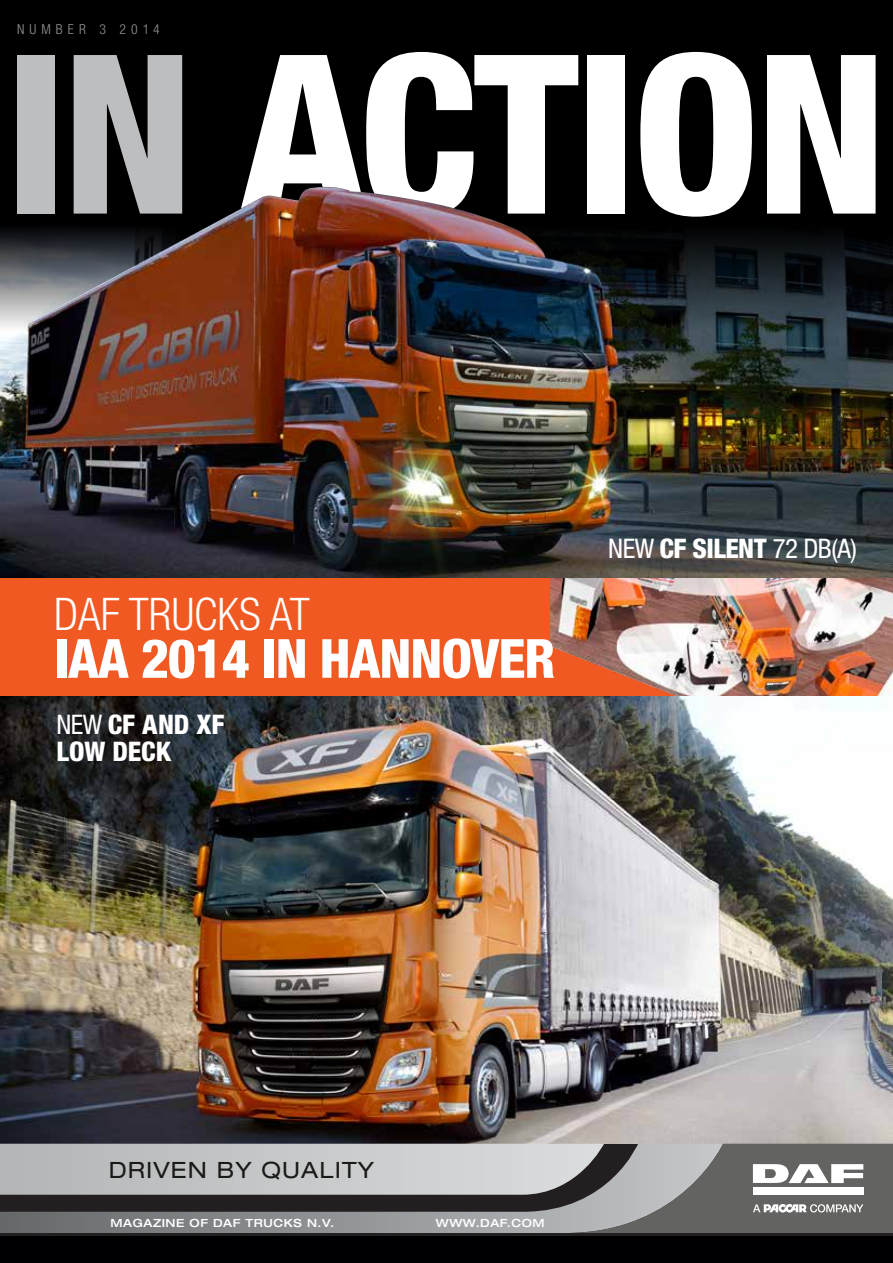
<style>
.page{position:relative;width:893px;height:1263px;background:#000002}
.page>*{position:absolute;margin:0;border:0;box-sizing:border-box;transform-origin:0 0}
.t1{font:800 condensed 222px "Helvetica Neue LT Pro";letter-spacing:-.02em;color:#fff}
.t2{font:800 condensed 54px "Helvetica Neue LT Pro";letter-spacing:-.02em;color:#fff}
.t3{font:300 condensed 45px "Helvetica Neue LT Pro";color:#fff}
.t4{font:condensed 27px "Helvetica Neue LT Pro";letter-spacing:-.02em;color:#fff}
.t5{font:800 condensed 27px/27px "Helvetica Neue LT Pro";letter-spacing:.005em;color:#fff}
.t6{font:expanded 22.5px "Helvetica Neue LT Pro";letter-spacing:.05em;color:#1a1a18}
.t7{font:300 condensed 13.8px "Helvetica Neue LT Pro";letter-spacing:.37em;color:#939598}
.t8{font:500 expanded 11.25px "Helvetica Neue LT Pro";letter-spacing:.05em;color:#fff}
.s1{color:#bcbec0}
.s2{font-weight:400}
.s3{font-weight:800}
</style>
<div class="page">
<img style="left:0;top:340px;width:893px;height:895px">
<img style="left:0;top:695px;width:893px;height:449px">
<div style="left:0;top:578px;width:893px;height:117px;background:#f15923"></div>
<img style="left:551px;top:578px;width:342px;height:117px">
<svg style="left:0;top:230px;width:893px;height:110px"></svg>
<img style="left:28px;top:187px;width:582px;height:149px">
<svg style="left:0;top:1144px;width:893px;height:89px;background:#929394"></svg>
<p class="t7" style="left:17px;top:21px;width:144px">NUMBER 3 2014</p>
<h1 class="t1" style="left:5px;top:-3px;width:884px"><span class="s1">IN</span> ACTION</h1>
<h3 class="t3" style="left:54px;top:588px;width:257px">DAF TRUCKS AT</h3>
<h2 class="t2" style="left:54px;top:625px;width:503px">IAA 2014 IN HANNOVER</h2>
<h3 class="t5" style="left:56px;top:710px;width:170px"><span class="s2">NEW</span> CF AND XF<br>LOW DECK</h3>
<h3 class="t4" style="left:608px;top:533px;width:250px">NEW <span class="s3">CF SILENT</span> 72 DB(A)</h3>
<h3 class="t6" style="left:109px;top:1157px;width:267px">DRIVEN BY QUALITY</h3>
<p class="t8" style="left:111px;top:1216px;width:225px">MAGAZINE OF DAF TRUCKS N.V.</p>
<p class="t8" style="left:436px;top:1216px;width:110px">WWW.DAF.COM</p>
</div>
